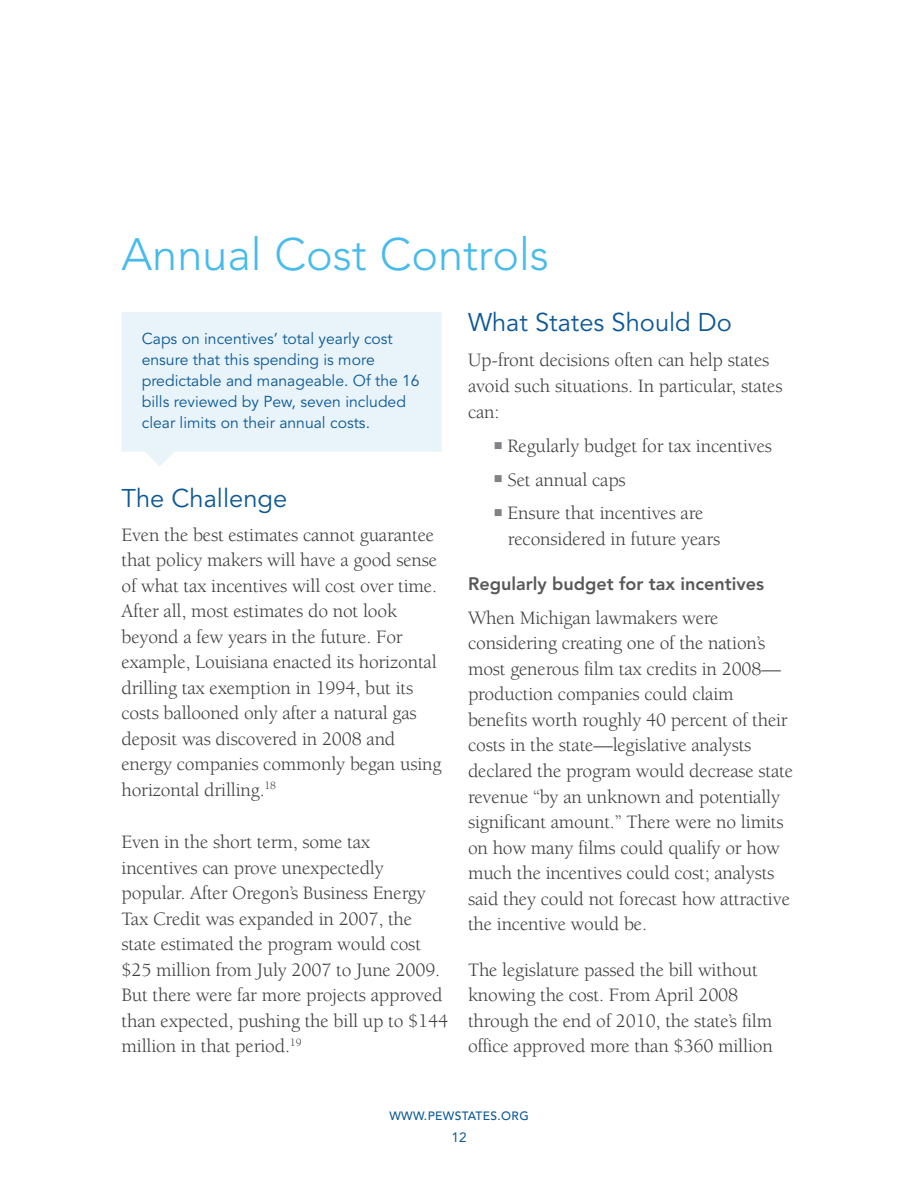
<style>
.page{position:relative;width:918px;height:1188px;background:#fff}
.page>*{position:absolute;margin:0;border:0;box-sizing:border-box;transform-origin:0 0}
.t1{font:300 45px "Avenir LT Std";color:#47bbeb}
.t2{font:25.5px "Avenir LT Std";color:#0c5896}
.t3{font:19.5px/25.5px "Berkeley Std";letter-spacing:-.01em;color:#3e3e3f}
.t4{font:800 18px "Avenir LT Std";color:#57585a}
.t5{font:15.75px/21px "Avenir LT Std";color:#0c5896}
.t6{font:13.5px "Avenir LT Std";color:#0c5896}
.t7{font:500 12px "Avenir LT Std";letter-spacing:.03em;color:#0c5896}
.s1{color:#808285}
</style>
<div class="page">
<svg style="left:122px;top:312px;width:320px;height:154px;background:#eaf4f9"></svg>
<h1 class="t1" style="left:122px;top:228px;width:429px">Annual Cost Controls</h1>
<p class="t5" style="left:142px;top:329px;width:280px">Caps on incentives’ total yearly cost ensure that this spending is more predictable and manageable. Of the 16 bills reviewed by Pew, seven included clear limits on their annual costs.</p>
<h2 class="t2" style="left:122px;top:484px;width:167px">The Challenge</h2>
<p class="t3" style="left:122px;top:522px;width:322px">Even the best estimates cannot guarantee that policy makers will have a good sense of what tax incentives will cost over time.<br>After all, most estimates do not look beyond a few years in the future. For example, Louisiana enacted its horizontal drilling tax exemption in 1994, but its costs ballooned only after a natural gas deposit was discovered in 2008 and energy companies commonly began using horizontal drilling.<sup>18</sup></p>
<p class="t3" style="left:122px;top:830px;width:328px">Even in the short term, some tax incentives can prove unexpectedly popular. After Oregon’s Business Energy Tax Credit was expanded in 2007, the state estimated the program would cost $25 million from July 2007 to June 2009.<br>But there were far more projects approved than expected, pushing the bill up to $144 million in that period.<sup>19</sup></p>
<h2 class="t2" style="left:468px;top:308px;width:265px">What States Should Do</h2>
<p class="t3" style="left:468px;top:347px;width:316px;line-height:26.2px">Up-front decisions often can help states avoid such situations. In particular, states can:</p>
<p class="t3" style="left:494px;top:433px;width:280px"><span class="s1">■</span> Regularly budget for tax incentives</p>
<p class="t3" style="left:494px;top:467px;width:133px"><span class="s1">■</span> Set annual caps</p>
<p class="t3" style="left:508px;top:501px;width:214px;text-indent:-14px"><span class="s1">■</span> Ensure that incentives are reconsidered in future years</p>
<p class="t4" style="left:468px;top:573px;width:298px">Regularly budget for tax incentives</p>
<p class="t3" style="left:468px;top:605px;width:327px">When Michigan lawmakers were considering creating one of the nation’s most generous film tax credits in 2008— production companies could claim benefits worth roughly 40 percent of their costs in the state—legislative analysts declared the program would decrease state revenue “by an unknown and potentially significant amount.” There were no limits on how many films could qualify or how much the incentives could cost; analysts said they could not forecast how attractive the incentive would be.</p>
<p class="t3" style="left:468px;top:957px;width:306px">The legislature passed the bill without knowing the cost. From April 2008 through the end of 2010, the state’s film office approved more than $360 million</p>
<p class="t7" style="left:389px;top:1109px;width:141px">WWW.PEWSTATES.ORG</p>
<p class="t6" style="left:451px;top:1130px;width:17px">12</p>
</div>
